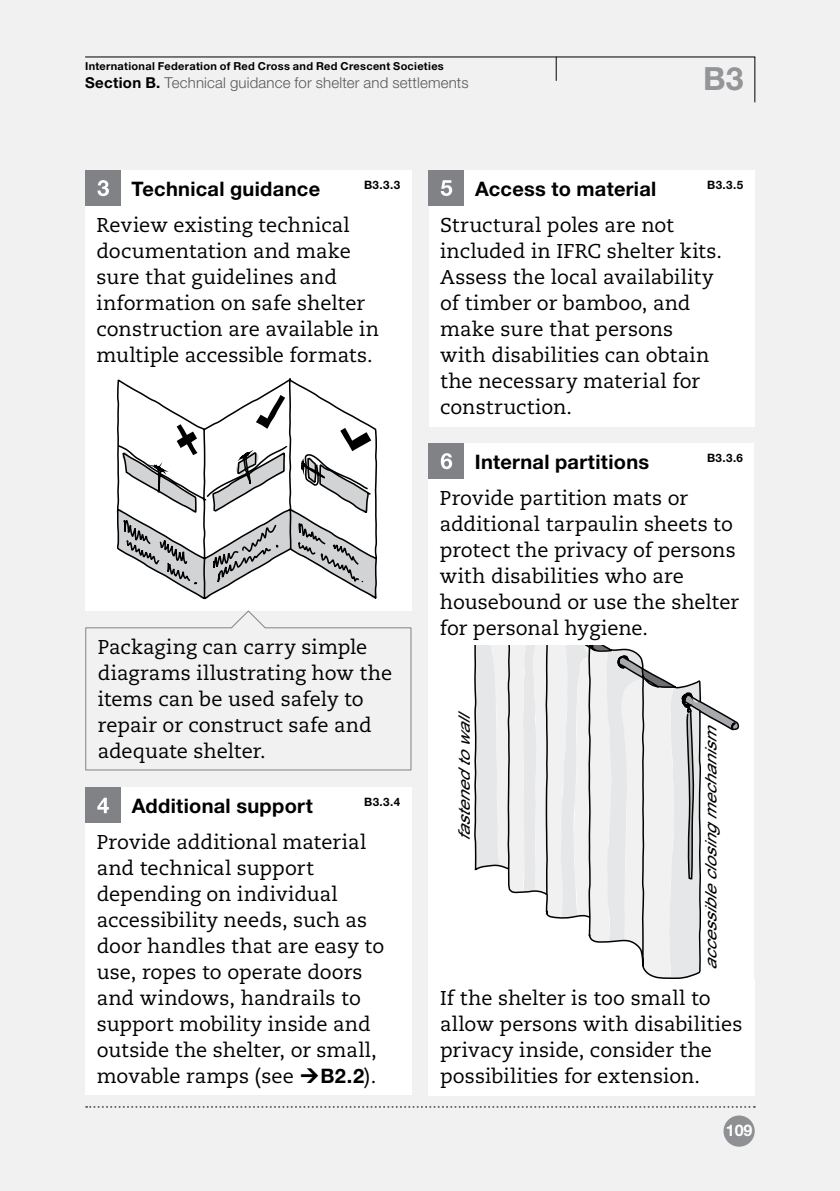
<style>
.page{position:relative;width:840px;height:1191px;background:#fff}
.page>*{position:absolute;margin:0;border:0;box-sizing:border-box;transform-origin:0 0}
.t1{font:700 32px "Helvetica Neue LT Std";color:#939598}
.t2{font:20px/26px "Caecilia";letter-spacing:.005em;color:#000}
.t3{font:700 20px "Helvetica Neue LT Std";letter-spacing:.015em;color:#000}
.t4{font:700 16px "Helvetica Neue LT Std";color:#fff}
.t5{font:italic 15.6px "Arial";color:#000;scale:1.15 1}
.t6{font:300 15px "Helvetica Neue LT Std";letter-spacing:.01em;color:#58595b}
.t7{font:700 11.6px "Helvetica Neue LT Std";letter-spacing:.035em;color:#000}
.t8{font:700 11px "Helvetica Neue LT Std";letter-spacing:.025em;color:#000}
.s1{font-weight:700;color:#000}
.s2{font-family:"Caecilia";font-weight:400}
</style>
<div class="page">
<div style="left:0;top:0;width:839px;height:1191px;background:#f1f1f2"></div>
<svg style="left:85px;top:56px;width:670px;height:47px"></svg>
<svg style="left:86px;top:1106px;width:668px;height:2px"></svg>
<div style="left:723px;top:1115px;width:31px;height:31px;background:#8e9093;border-radius:50%"></div>
<div style="left:85px;top:170px;width:326px;height:440px;background:#fff"></div>
<div style="left:85px;top:170px;width:36px;height:36px;background:#808285"></div>
<svg style="left:97px;top:180px;width:12px;height:16px"></svg>
<div style="left:85px;top:787px;width:326px;height:308px;background:#fff"></div>
<div style="left:85px;top:787px;width:36px;height:36px;background:#808285"></div>
<svg style="left:97px;top:797px;width:12px;height:16px"></svg>
<div style="left:428px;top:170px;width:326px;height:256px;background:#fff"></div>
<div style="left:428px;top:170px;width:36px;height:36px;background:#808285"></div>
<svg style="left:440px;top:180px;width:12px;height:16px"></svg>
<div style="left:428px;top:443px;width:326px;height:541px;background:#fff"></div>
<div style="left:428px;top:443px;width:36px;height:36px;background:#808285"></div>
<svg style="left:440px;top:453px;width:12px;height:16px"></svg>
<div style="left:428px;top:979px;width:326px;height:116px;background:#fff"></div>
<svg style="left:117px;top:378px;width:201px;height:17px"></svg>
<svg style="left:116px;top:395px;width:262px;height:205px"></svg>
<svg style="left:474px;top:646px;width:264px;height:332px"></svg>
<svg style="left:85px;top:609px;width:327px;height:162px"></svg>
<p class="t8" style="left:85px;top:59px;width:360px">International Federation of Red Cross and Red Crescent Societies</p>
<p class="t6" style="left:85px;top:74px;width:385px"><span class="s1">Section B.</span> Technical guidance for shelter and settlements</p>
<h1 class="t1" style="left:702px;top:59px;width:42px">B3</h1>
<p class="t3" style="left:131px;top:176px;width:190px">Technical guidance</p>
<p class="t7" style="left:364px;top:178px;width:38px">B3.3.3</p>
<p class="t2" style="left:96px;top:212px;width:284px">Review existing technical documentation and make sure that guidelines and information on safe shelter construction are available in multiple accessible formats.</p>
<p class="t2" style="left:98px;top:634px;width:296px">Packaging can carry simple diagrams illustrating how the items can be used safely to repair or construct safe and adequate shelter.</p>
<p class="t3" style="left:132px;top:793px;width:182px">Additional support</p>
<p class="t7" style="left:364px;top:795px;width:37px">B3.3.4</p>
<p class="t2" style="left:97px;top:829px;width:289px">Provide additional material and technical support depending on individual accessibility needs, such as door handles that are easy to use, ropes to operate doors and windows, handrails to support mobility inside and outside the shelter, or small, movable ramps (see</p>
<p class="t3" style="left:320px;top:1063px;width:57px">B2.2<span class="s2">).</span></p>
<p class="t3" style="left:475px;top:176px;width:182px">Access to material</p>
<p class="t7" style="left:706px;top:178px;width:38px">B3.3.5</p>
<p class="t2" style="left:440px;top:212px;width:283px">Structural poles are not included in IFRC shelter kits.<br>Assess the local availability of timber or bamboo, and make sure that persons with disabilities can obtain the necessary material for construction.</p>
<p class="t3" style="left:474px;top:449px;width:176px">Internal partitions</p>
<p class="t7" style="left:706px;top:451px;width:37px">B3.3.6</p>
<p class="t2" style="left:439px;top:485px;width:300px">Provide partition mats or additional tarpaulin sheets to protect the privacy of persons with disabilities who are housebound or use the shelter for personal hygiene.</p>
<p class="t5" style="left:454px;top:841px;width:121px;rotate:-90deg">fastenedtowall</p>
<p class="t5" style="left:700px;top:970px;width:222px;rotate:-90deg">accessibleclosingmechanism</p>
<p class="t2" style="left:440px;top:985px;width:303px">If the shelter is too small to allow persons with disabilities privacy inside, consider the possibilities for extension.</p>
<p class="t4" style="left:725px;top:1120px;width:28px">109</p>
</div>
